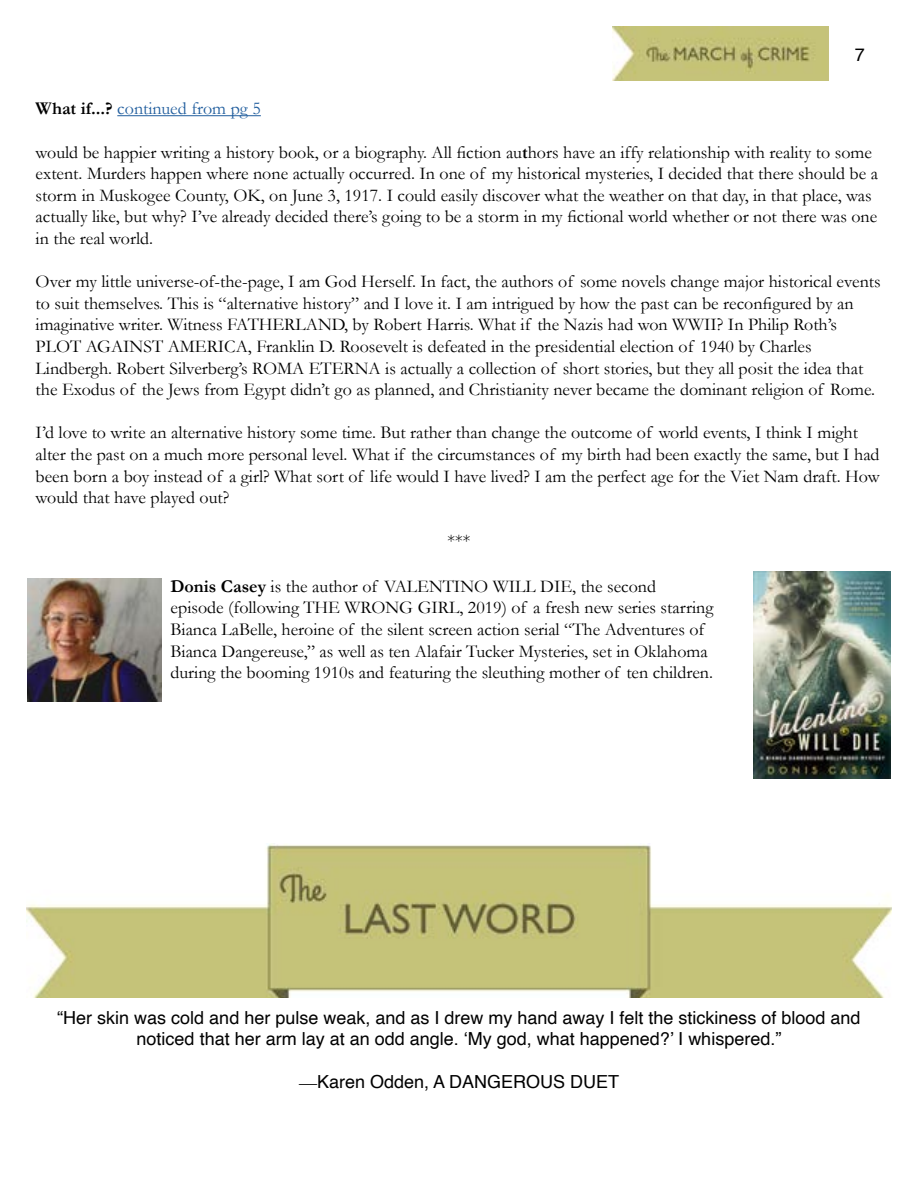
<style>
.page{position:relative;width:918px;height:1188px;background:#fff}
.page>*{position:absolute;margin:0;border:0;box-sizing:border-box;transform-origin:0 0}
.t1{font:18px/21.6px "Garamond";color:#000}
.t2{font:18px/21.6px "Helvetica";color:#000;text-align:center}
.t3{font:18px "Garamond";color:#215e9e}
.s1{font-weight:700;color:#000}
.s2{font-weight:700}
.s3{font-family:"Garamond"}
</style>
<div class="page">
<img style="left:612px;top:27px;width:216px;height:54px">
<hr style="left:117px;top:115px;width:144px;height:1px;background:#215e9e">
<img style="left:27px;top:579px;width:135px;height:122px">
<img style="left:753px;top:571px;width:138px;height:208px">
<img style="left:27px;top:843px;width:864px;height:155px">
<p class="t2" style="left:855px;top:44px;width:12px">7</p>
<p class="t3" style="left:36px;top:98px;width:227px"><span class="s1">What if...?</span> continued from pg 5</p>
<p class="t1" style="left:36px;top:141px;width:844px">would be happier writing a history book, or a biography. All fiction au<span class="s2">t</span>hors have an iffy relationship with reality to some extent. Murders happen where none actually occurred. In one of my historical mysteries, I decided that there should be a storm in Muskogee County, OK, on June 3, 1917. I could easily discover what the weather on that day, in that place, was actually like, but why? I’ve already decided there’s going to be a storm in my fictional world whether or not there was one in the real world.</p>
<p class="t1" style="left:36px;top:271px;width:847px">Over my little universe-of-the-page, I am God Herself. In fact, the authors of some novels change major historical events to suit themselves. This is “alternative history” and I love it. I am intrigued by how the past can be reconfigured by an imaginative writer. Witness FATHERLAND, by Robert Harris. What if the Nazis had won WWII? In Philip Roth’s PLOT AGAINST AMERICA, Franklin D. Roosevelt is defeated in the presidential election of 1940 by Charles Lindbergh. Robert Silverberg’s ROMA ETERNA is actually a collection of short stories, but they all posit the idea that the Exodus of the Jews from Egypt didn’t go as planned, and Christianity never became the dominant religion of Rome.</p>
<p class="t1" style="left:36px;top:422px;width:846px">I’d love to write an alternative history some time. But rather than change the outcome of world events, I think I might alter the past on a much more personal level. What if the circumstances of my birth had been exactly the same, but I had been born a boy instead of a girl? What sort of life would I have lived? I am the perfect age for the Viet Nam draft. How would that have played out?</p>
<p class="t1" style="left:447px;top:530px;width:25px">***</p>
<p class="t1" style="left:170px;top:575px;width:545px"><span class="s2">Donis Casey</span> is the author of VALENTINO WILL DIE, the second episode (following THE WRONG GIRL, 2019) of a fresh new series starring Bianca LaBelle, heroine of the silent screen action serial “The Adventures of Bianca Dangereuse,” as well as ten Alafair Tucker Mysteries, set in Oklahoma during the booming 1910s and featuring the sleuthing mother of ten children.</p>
<p class="t2" style="left:57px;top:1007px;width:805px">“Her skin was cold and her pulse weak, and as I drew my hand away I felt the stickiness of blood and noticed that her arm lay at an odd angle. ‘My god, what happened?’ I whispered.”</p>
<p class="t2" style="left:299px;top:1072px;width:322px"><span class="s3">—</span>Karen Odden, A DANGEROUS DUET</p>
</div>
